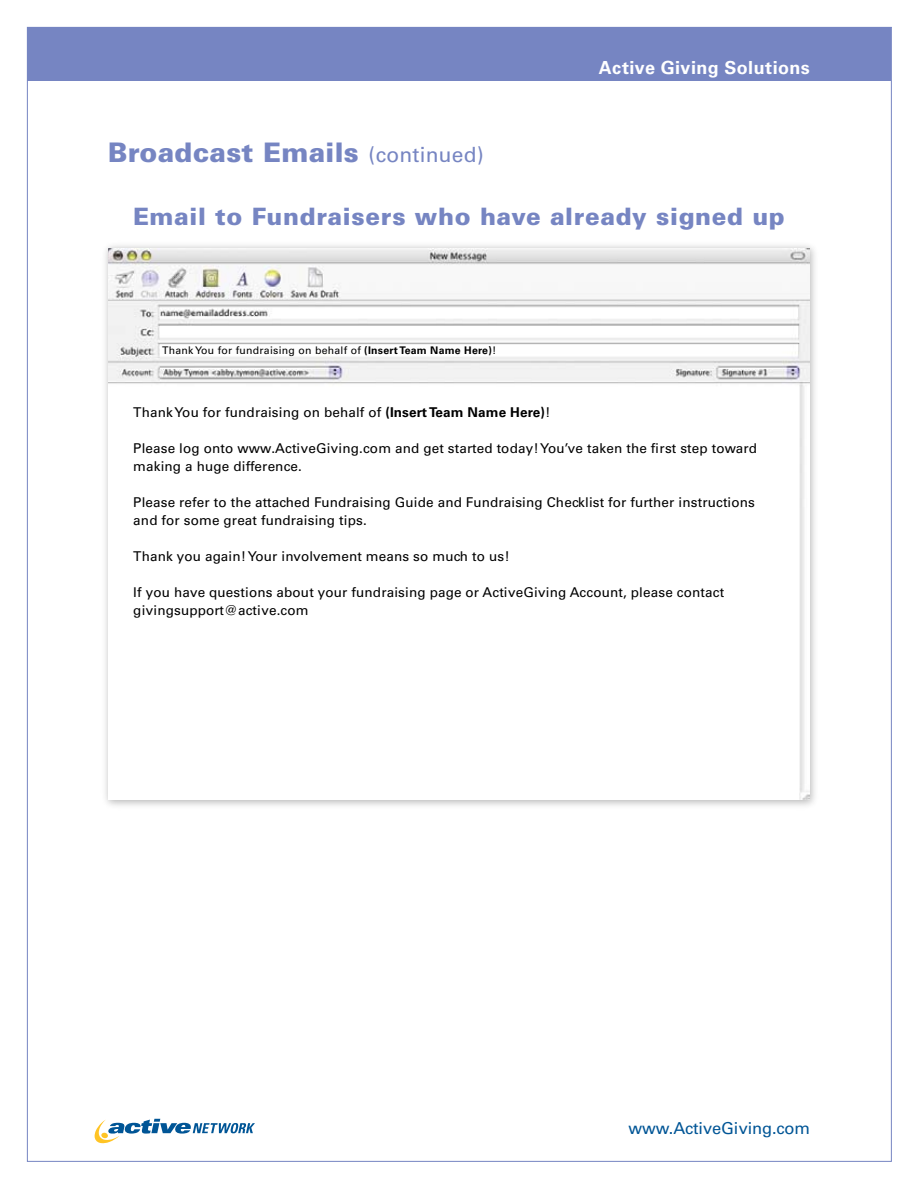
<style>
.page{position:relative;width:918px;height:1188px;background:#fff}
.page>*{position:absolute;margin:0;border:0;box-sizing:border-box;transform-origin:0 0}
.t1{font:900 27px "Univers";letter-spacing:.01em;color:#7685c2}
.t2{font:900 24px "Univers";letter-spacing:.025em;color:#7685c2}
.t3{font:700 18px "Univers";letter-spacing:.025em;color:#fff}
.t4{font:16.5px "Univers";letter-spacing:-.01em;color:#005596}
.t5{font:13.5px/18px "Univers";letter-spacing:.01em;color:#000}
.t6{font:10.5px "Univers";letter-spacing:.025em;color:#000}
.s1{font-weight:400;font-size:21px}
.s2{font-weight:700}
</style>
<div class="page">
<div style="left:28px;top:27px;width:863px;height:54px;background:#7685c2"></div>
<svg style="left:95px;top:1119px;width:160px;height:24px"></svg>
<div style="left:100px;top:240px;width:721px;height:570px;background:#000;opacity:.3"></div>
<img style="left:108px;top:248px;width:702px;height:552px">
<h1 class="t1" style="left:108px;top:135px;width:377px">Broadcast Emails <span class="s1">(continued)</span></h1>
<h3 class="t3" style="left:599px;top:57px;width:212px">Active Giving Solutions</h3>
<h2 class="t2" style="left:133px;top:201px;width:653px">Email to Fundraisers who have already signed up</h2>
<p class="t6" style="left:162px;top:344px;width:336px">Thank You for fundraising on behalf of <span class="s2">(Insert Team Name Here)</span>!</p>
<p class="t5" style="left:133px;top:404px;width:418px">Thank You for fundraising on behalf of <span class="s2">(Insert Team Name Here)</span>!</p>
<p class="t5" style="left:133px;top:440px;width:625px">Please log onto www.ActiveGiving.com and get started today! You’ve taken the first step toward making a huge difference.</p>
<p class="t5" style="left:133px;top:494px;width:623px">Please refer to the attached Fundraising Guide and Fundraising Checklist for further instructions and for some great fundraising tips.</p>
<p class="t5" style="left:133px;top:548px;width:378px">Thank you again! Your involvement means so much to us!</p>
<p class="t5" style="left:133px;top:584px;width:592px">If you have questions about your fundraising page or ActiveGiving Account, please contact givingsupport@active.com</p>
<p class="t4" style="left:629px;top:1118px;width:183px">www.ActiveGiving.com</p>
</div>
